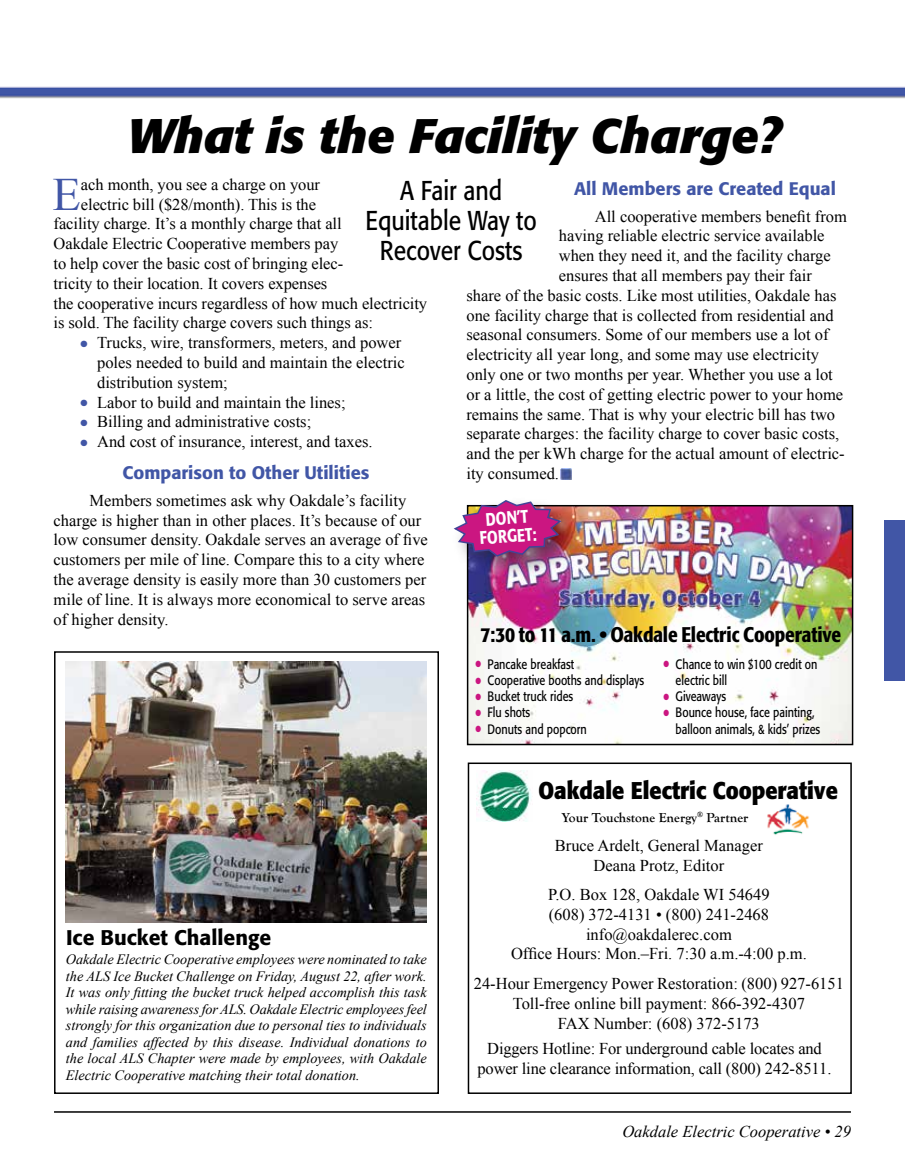
<style>
.page{position:relative;width:905px;height:1175px;background:#fff}
.page>*{position:absolute;margin:0;border:0;box-sizing:border-box;transform-origin:0 0}
.t1{font:italic 700 48px "Formata";color:#000}
.t2{font:46.35px "Times New Roman";color:#4156a6}
.t3{font:27px/30px "Formata";color:#000;text-align:center;scale:.85 1}
.t4{font:700 24px "Formata";color:#000;scale:.9 1}
.t5{font:500 condensed 21px "Formata";letter-spacing:-.005em;color:#000}
.t6{font:500 21px "Formata";color:#000}
.t7{font:500 18px "Formata";color:#4156a6}
.t8{font:500 18px/18px "Formata";color:#fff;text-align:center;scale:.8 1}
.t9{font:16.5px/19.8px "Times New Roman";color:#000;text-align:center}
.t10{font:italic 16.5px "Times New Roman";color:#000}
.t11{font:italic 14.25px/16.5px "Times New Roman";color:#000;text-align:justify}
.t12{font:13.5px/16.2px "Formata";color:#000;scale:.8 1}
.t13{font:700 13.5px "Goudy Old Style T";color:#000}
.s1{color:#4156a6}
.s2{color:#cb1681}
</style>
<div class="page">
<img style="left:0;top:86px;width:904px;height:13px">
<hr style="left:54px;top:1111px;width:796px;height:1px;background:#000">
<div style="left:467px;top:762px;width:384px;height:332px;border:2px solid #000"></div>
<img style="left:767px;top:804px;width:42px;height:31px">
<img style="left:476px;top:771px;width:55px;height:51px">
<div style="left:884px;top:520px;width:20px;height:160px;background:#4156a6"></div>
<img style="left:470px;top:508px;width:380px;height:234px">
<div style="left:467px;top:505px;width:386px;height:240px;border:2px solid #000"></div>
<img style="left:66px;top:662px;width:361px;height:260px">
<div style="left:54px;top:651px;width:385px;height:443px;border:2px solid #000"></div>
<div style="left:450px;top:496px;width:134px;height:84px;background:#000;opacity:.45"></div>
<img style="left:452px;top:499px;width:111px;height:58px">
<svg style="left:561px;top:468px;width:10px;height:11px"></svg>
<h1 class="t1" style="left:127px;top:106px;width:656px">What is the Facility Charge?</h1>
<h3 class="t3" style="left:365px;top:175px;width:203px">A Fair and<br>Equitable Way to<br>Recover Costs</h3>
<h2 class="t2" style="left:53px;top:163px;width:30px">E</h2>
<p class="t9" style="left:81px;top:174px;width:240px">ach month, you see a charge on your</p>
<p class="t7" style="left:574px;top:177px;width:263px">All Members are Created Equal</p>
<p class="t9" style="left:594px;top:206px;width:254px">All cooperative members benefit from</p>
<p class="t9" style="left:558px;top:226px;width:267px">having reliable electric service available</p>
<p class="t9" style="left:558px;top:245px;width:273px">when they need it, and the facility charge</p>
<p class="t9" style="left:558px;top:265px;width:254px">ensures that all members pay their fair</p>
<p class="t9" style="left:466px;top:285px;width:371px">share of the basic costs. Like most utilities, Oakdale has</p>
<p class="t9" style="left:466px;top:305px;width:369px">one facility charge that is collected from residential and</p>
<p class="t9" style="left:466px;top:325px;width:364px">seasonal consumers. Some of our members use a lot of</p>
<p class="t9" style="left:466px;top:344px;width:354px">electricity all year long, and some may use electricity</p>
<p class="t9" style="left:466px;top:364px;width:368px">only one or two months per year. Whether you use a lot</p>
<p class="t9" style="left:466px;top:384px;width:378px">or a little, the cost of getting electric power to your home</p>
<p class="t9" style="left:466px;top:404px;width:370px">remains the same. That is why your electric bill has two</p>
<p class="t9" style="left:466px;top:424px;width:374px">separate charges: the facility charge to cover basic costs,</p>
<p class="t9" style="left:466px;top:443px;width:380px">and the per kWh charge for the actual amount of electric-</p>
<p class="t9" style="left:466px;top:463px;width:94px">ity consumed.</p>
<p class="t9" style="left:81px;top:194px;width:236px">electric bill ($28/month). This is the</p>
<p class="t9" style="left:54px;top:214px;width:289px">facility charge. It’s a monthly charge that all</p>
<p class="t9" style="left:54px;top:233px;width:286px">Oakdale Electric Cooperative members pay</p>
<p class="t9" style="left:54px;top:253px;width:291px">to help cover the basic cost of bringing elec-</p>
<p class="t9" style="left:54px;top:273px;width:275px">tricity to their location. It covers expenses</p>
<p class="t9" style="left:54px;top:293px;width:375px">the cooperative incurs regardless of how much electricity</p>
<p class="t9" style="left:54px;top:313px;width:321px">is sold. The facility charge covers such things as:</p>
<p class="t9" style="left:97px;top:332px;width:309px;text-align:left;text-indent:-17px"><span class="s1">●</span> Trucks, wire, transformers, meters, and power poles needed to build and maintain the electric distribution system;</p>
<p class="t9" style="left:81px;top:392px;width:266px"><span class="s1">●</span> Labor to build and maintain the lines;</p>
<p class="t9" style="left:81px;top:412px;width:232px"><span class="s1">●</span> Billing and administrative costs;</p>
<p class="t9" style="left:81px;top:431px;width:293px"><span class="s1">●</span> And cost of insurance, interest, and taxes.</p>
<p class="t7" style="left:123px;top:462px;width:248px">Comparison to Other Utilities</p>
<p class="t9" style="left:54px;top:490px;width:376px;text-align:left;text-indent:36px">Members sometimes ask why Oakdale’s facility charge is higher than in other places. It’s because of our low consumer density. Oakdale serves an average of five customers per mile of line. Compare this to a city where the average density is easily more than 30 customers per mile of line. It is always more economical to serve areas of higher density.</p>
<p class="t8" style="left:478px;top:511px;width:73px;rotate:-4deg">DON’T<br>FORGET:</p>
<p class="t5" style="left:480px;top:621px;width:362px">7:30 to 11 a.m. • Oakdale Electric Cooperative</p>
<p class="t12" style="left:475px;top:656px;width:125px"><span class="s2">●</span> Pancake breakfast</p>
<p class="t12" style="left:475px;top:672px;width:212px"><span class="s2">●</span> Cooperative booths and displays</p>
<p class="t12" style="left:475px;top:688px;width:124px"><span class="s2">●</span> Bucket truck rides</p>
<p class="t12" style="left:475px;top:704px;width:70px"><span class="s2">●</span> Flu shots</p>
<p class="t12" style="left:475px;top:720px;width:140px"><span class="s2">●</span> Donuts and popcorn</p>
<p class="t12" style="left:675px;top:656px;width:179px;text-indent:-12px"><span class="s2">●</span> Chance to win $100 credit on electric bill</p>
<p class="t12" style="left:663px;top:688px;width:80px"><span class="s2">●</span> Giveaways</p>
<p class="t12" style="left:675px;top:704px;width:182px;text-indent:-12px"><span class="s2">●</span> Bounce house, face painting, balloon animals, &amp; kids’ prizes</p>
<p class="t6" style="left:66px;top:924px;width:207px">Ice Bucket Challenge</p>
<p class="t11" style="left:66px;top:951px;width:362px">Oakdale Electric Cooperative employees were nominated to take the ALS Ice Bucket Challenge on Friday, August 22, after work.<br>It was only fitting the bucket truck helped accomplish this task while raising awareness for ALS. Oakdale Electric employees feel strongly for this organization due to personal ties to individuals and families affected by this disease. Individual donations to the local ALS Chapter were made by employees, with Oakdale Electric Cooperative matching their total donation.</p>
<h3 class="t4" style="left:538px;top:775px;width:334px">Oakdale Electric Cooperative</h3>
<p class="t13" style="left:561px;top:809px;width:188px">Your Touchstone Energy<sup>®</sup> Partner</p>
<p class="t9" style="left:555px;top:835px;width:210px">Bruce Ardelt, General Manager<br>Deana Protz, Editor</p>
<p class="t9" style="left:511px;top:884px;width:297px">P.O. Box 128, Oakdale WI 54649<br>(608) 372-4131 • (800) 241-2468 info@oakdalerec.com<br>Office Hours: Mon.–Fri. 7:30 a.m.‑4:00 p.m.</p>
<p class="t9" style="left:474px;top:973px;width:372px">24‑Hour Emergency Power Restoration: (800) 927‑6151<br>Toll-free online bill payment: 866-392-4307<br>FAX Number: (608) 372‑5173</p>
<p class="t9" style="left:477px;top:1038px;width:355px">Diggers Hotline: For underground cable locates and power line clearance information, call (800) 242‑8511.</p>
<p class="t10" style="left:622px;top:1120px;width:230px">Oakdale Electric Cooperative • 29</p>
</div>
